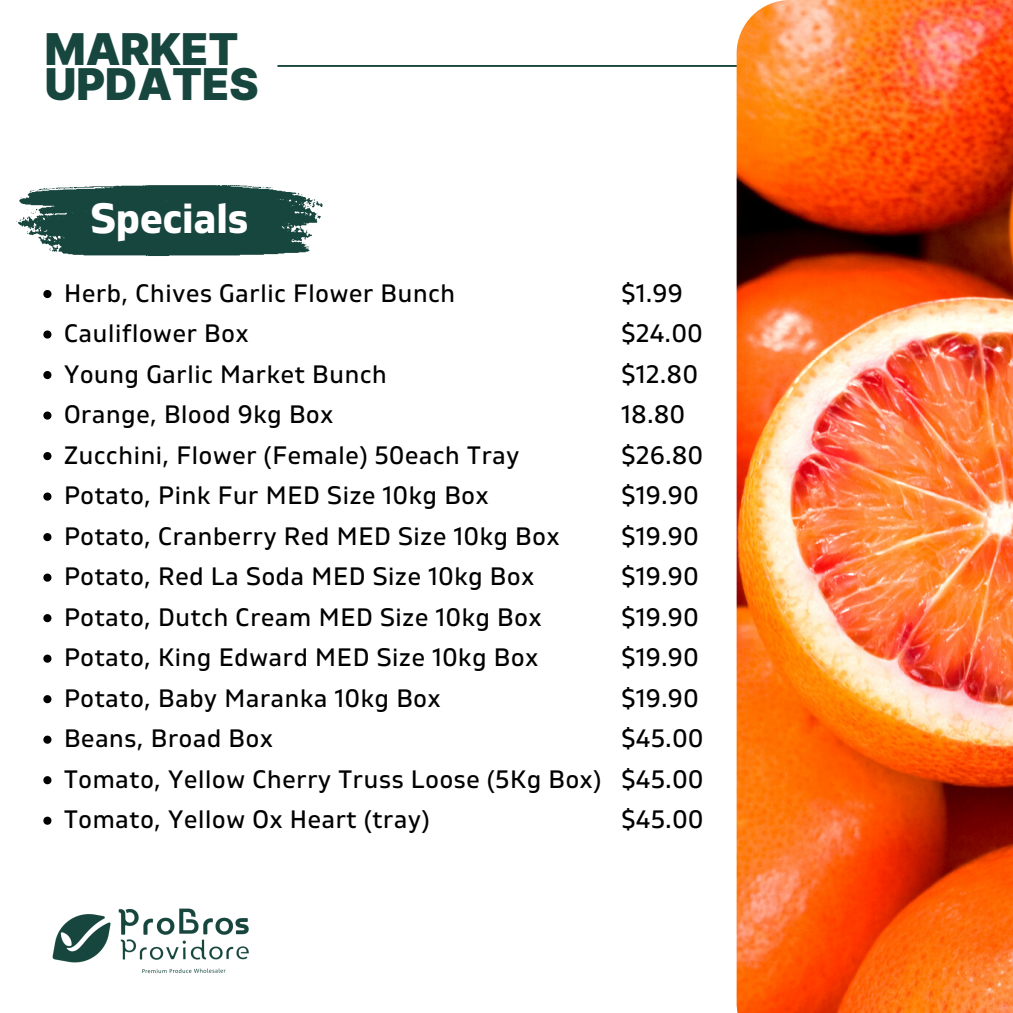
<style>
.page{position:relative;width:1013px;height:1013px;background:#fff}
.page>*{position:absolute;margin:0;border:0;box-sizing:border-box;transform-origin:0 0}
.t1{font:900 43.75px/34.5px "Inter";color:#17463e}
.t2{font:700 42.12px "Gilam";color:#fff}
.t3{font:25.12px/40.5px "Gilam";letter-spacing:.03em;color:#000}
</style>
<div class="page">
<svg style="left:16px;top:185px;width:307px;height:71px;background:#3e655e"></svg>
<img style="left:52px;top:908px;width:197px;height:66px">
<svg style="left:43px;top:290px;width:8px;height:8px"></svg>
<svg style="left:43px;top:330px;width:8px;height:8px"></svg>
<svg style="left:43px;top:371px;width:8px;height:8px"></svg>
<svg style="left:43px;top:411px;width:8px;height:8px"></svg>
<svg style="left:43px;top:452px;width:8px;height:8px"></svg>
<svg style="left:43px;top:492px;width:8px;height:8px"></svg>
<svg style="left:43px;top:533px;width:8px;height:8px"></svg>
<svg style="left:43px;top:573px;width:8px;height:8px"></svg>
<svg style="left:43px;top:614px;width:8px;height:8px"></svg>
<svg style="left:43px;top:654px;width:8px;height:8px"></svg>
<svg style="left:43px;top:695px;width:8px;height:8px"></svg>
<svg style="left:43px;top:735px;width:8px;height:8px"></svg>
<svg style="left:43px;top:776px;width:8px;height:8px"></svg>
<svg style="left:43px;top:816px;width:8px;height:8px"></svg>
<hr style="left:278px;top:65px;width:734px;height:2px;background:#17463e">
<img style="left:736px;top:0;width:276px;height:1012px">
<h1 class="t1" style="left:45px;top:32px;width:215px">MARKET<br>UPDATES</h1>
<h2 class="t2" style="left:90px;top:194px;width:160px">Specials</h2>
<p class="t3" style="left:64px;top:274px;width:538px">Herb, Chives Garlic Flower Bunch<br>Cauliflower Box<br>Young Garlic Market Bunch<br>Orange, Blood 9kg Box<br>Zucchini, Flower (Female) 50each Tray<br>Potato, Pink Fur MED Size 10kg Box<br>Potato, Cranberry Red MED Size 10kg Box<br>Potato, Red La Soda MED Size 10kg Box<br>Potato, Dutch Cream MED Size 10kg Box<br>Potato, King Edward MED Size 10kg Box<br>Potato, Baby Maranka 10kg Box<br>Beans, Broad Box<br>Tomato, Yellow Cherry Truss Loose (5Kg Box)<br>Tomato, Yellow Ox Heart (tray)</p>
<p class="t3" style="left:621px;top:274px;width:83px">$1.99 $24.00 $12.80<br>18.80 $26.80 $19.90 $19.90 $19.90 $19.90 $19.90 $19.90 $45.00 $45.00 $45.00</p>
</div>
